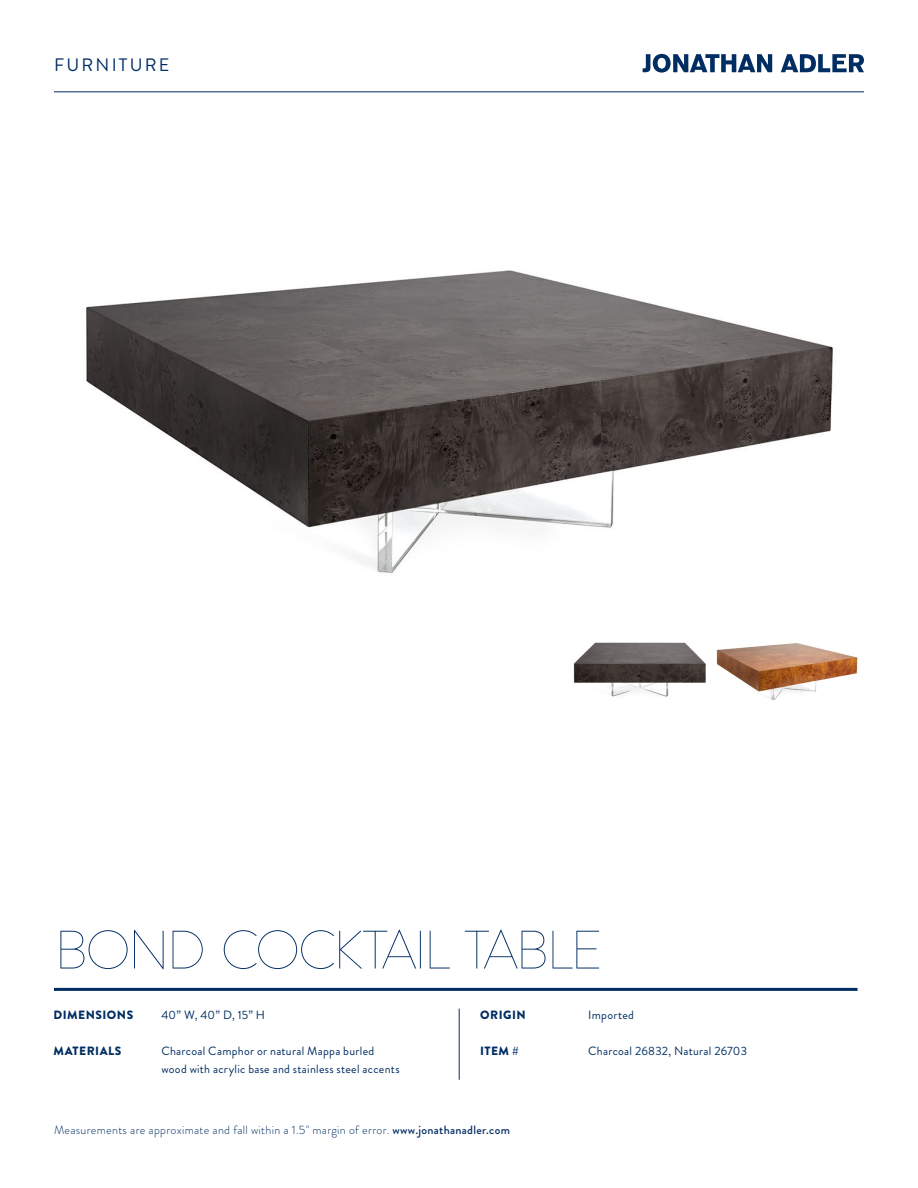
<style>
.page{position:relative;width:918px;height:1188px;background:#fff}
.page>*{position:absolute;margin:0;border:0;box-sizing:border-box;transform-origin:0 0}
.Price_-_Large{font:100 54px "Brandon Grotesque";letter-spacing:-.055em;color:#002d62}
.t1{font:18px "Brandon Grotesque";letter-spacing:.12em;color:#002d62}
.t2{font:12px/18px "Brandon Grotesque";letter-spacing:.025em;color:#002d62}
.t3{font:300 12px "Brandon Grotesque";letter-spacing:.025em;color:#002d62}
.t4{font:900 12px "Brandon Grotesque";letter-spacing:.04em;color:#002d62}
.s1{font-weight:500}
</style>
<div class="page">
<hr style="left:54px;top:988px;width:804px;height:3px;background:#002d62">
<svg style="left:643px;top:54px;width:129px;height:19px"></svg>
<svg style="left:781px;top:54px;width:83px;height:18px"></svg>
<hr style="left:54px;top:92px;width:810px;height:1px;background:#002d62">
<hr style="left:459px;top:1009px;width:1px;height:71px;background:#002d62">
<img style="left:86px;top:270px;width:747px;height:304px">
<img style="left:573px;top:642px;width:133px;height:55px">
<img style="left:716px;top:643px;width:142px;height:57px">
<p class="t1" style="left:54px;top:53px;width:117px">FURNITURE</p>
<p class="Price_-_Large" style="left:54px;top:913px;width:550px">BOND COCKTAIL TABLE</p>
<p class="t4" style="left:53px;top:1006px;width:81px">DIMENSIONS</p>
<p class="t4" style="left:53px;top:1042px;width:70px">MATERIALS</p>
<p class="t2" style="left:161px;top:1006px;width:105px">40” W, 40” D, 15” H</p>
<p class="t2" style="left:161px;top:1042px;width:240px">Charcoal Camphor or natural Mappa burled wood with acrylic base and stainless steel accents</p>
<p class="t4" style="left:480px;top:1006px;width:47px">ORIGIN</p>
<p class="t4" style="left:480px;top:1042px;width:40px">ITEM #</p>
<p class="t3" style="left:54px;top:1122px;width:457px">Measurements are approximate and fall within a 1.5" margin of error. <span class="s1">www.jonathanadler.com</span></p>
<p class="t2" style="left:588px;top:1006px;width:47px">Imported</p>
<p class="t2" style="left:588px;top:1042px;width:160px">Charcoal 26832, Natural 26703</p>
</div>
